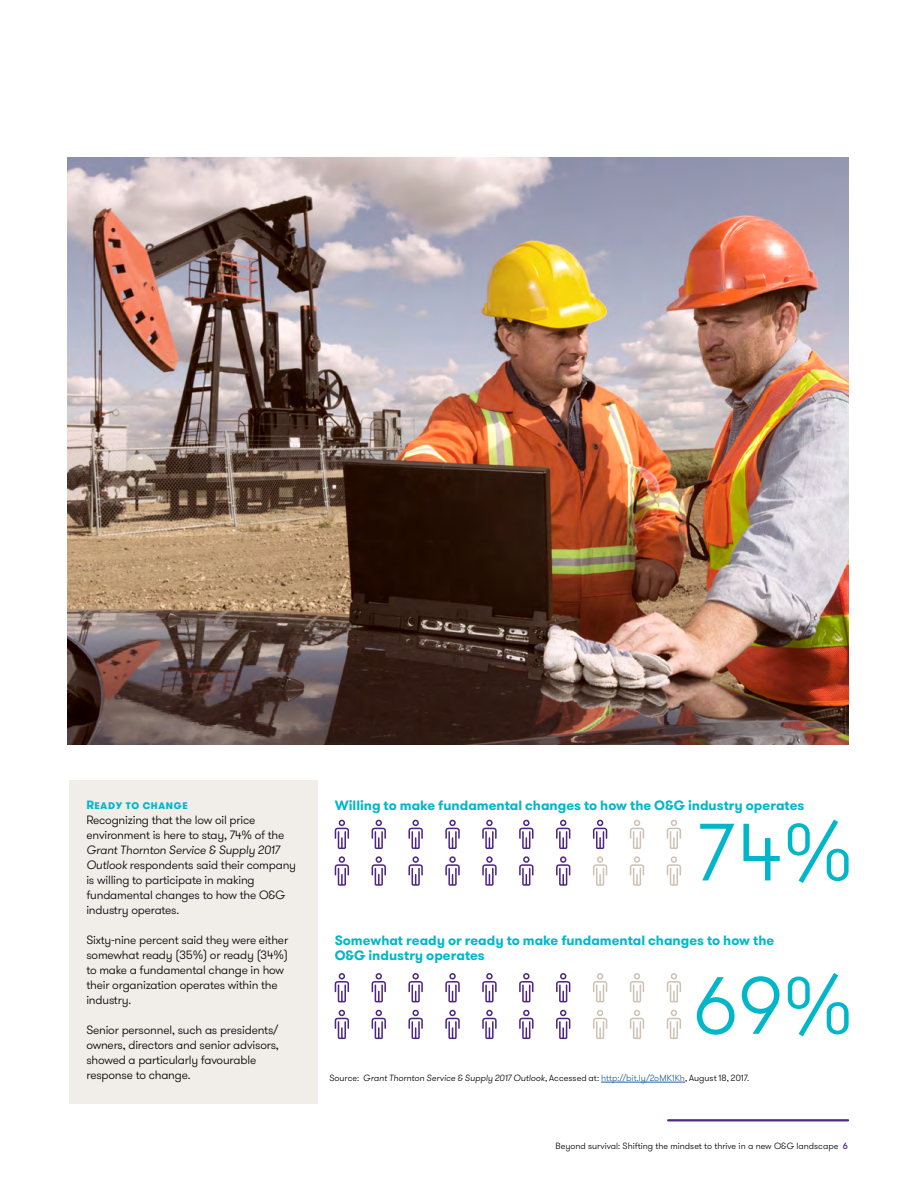
<style>
.page{position:relative;width:918px;height:1188px;background:#fff}
.page>*{position:absolute;margin:0;border:0;box-sizing:border-box;transform-origin:0 0}
.t1{font:300 81px "GT Walsheim Pro";color:#00b7c9}
.t2{font:700 13.5px/15px "GT Walsheim Pro";color:#00b7c9}
.t3{font:300 12px/15px "GT Walsheim Pro";letter-spacing:-.015em;color:#000}
.t4{font:700 12px "GT Walsheim Pro";color:#00b7c9}
.t5{font:italic 300 9px "GT Walsheim Pro";color:#000}
.t6{font:300 9px "GT Walsheim Pro";color:#000}
.s1{font-style:italic}
.s2{font-style:normal}
.s3{font-style:normal;color:#215e9e}
.s4{font-weight:500;color:#4f2683}
</style>
<div class="page">
<hr style="left:668px;top:1119px;width:180px;height:2px;background:#4f2683">
<div style="left:69px;top:781px;width:248px;height:323px;background:#f1ede9"></div>
<img style="left:68px;top:158px;width:780px;height:587px">
<svg style="left:335px;top:820px;width:14px;height:29px"></svg>
<svg style="left:335px;top:856px;width:14px;height:30px"></svg>
<svg style="left:372px;top:820px;width:14px;height:29px"></svg>
<svg style="left:372px;top:856px;width:14px;height:30px"></svg>
<svg style="left:482px;top:820px;width:15px;height:29px"></svg>
<svg style="left:482px;top:856px;width:15px;height:30px"></svg>
<svg style="left:519px;top:820px;width:15px;height:29px"></svg>
<svg style="left:519px;top:856px;width:15px;height:30px"></svg>
<svg style="left:630px;top:820px;width:14px;height:29px"></svg>
<svg style="left:630px;top:856px;width:14px;height:30px"></svg>
<svg style="left:667px;top:820px;width:14px;height:29px"></svg>
<svg style="left:667px;top:856px;width:14px;height:30px"></svg>
<svg style="left:408px;top:820px;width:15px;height:29px"></svg>
<svg style="left:408px;top:856px;width:15px;height:30px"></svg>
<svg style="left:445px;top:820px;width:15px;height:29px"></svg>
<svg style="left:445px;top:856px;width:15px;height:30px"></svg>
<svg style="left:556px;top:820px;width:14px;height:29px"></svg>
<svg style="left:556px;top:856px;width:14px;height:30px"></svg>
<svg style="left:593px;top:820px;width:14px;height:29px"></svg>
<svg style="left:593px;top:856px;width:14px;height:30px"></svg>
<svg style="left:335px;top:973px;width:14px;height:29px"></svg>
<svg style="left:335px;top:1010px;width:14px;height:29px"></svg>
<svg style="left:372px;top:973px;width:14px;height:29px"></svg>
<svg style="left:372px;top:1010px;width:14px;height:29px"></svg>
<svg style="left:482px;top:973px;width:15px;height:29px"></svg>
<svg style="left:482px;top:1010px;width:15px;height:29px"></svg>
<svg style="left:519px;top:973px;width:15px;height:29px"></svg>
<svg style="left:519px;top:1010px;width:15px;height:29px"></svg>
<svg style="left:630px;top:973px;width:14px;height:29px"></svg>
<svg style="left:630px;top:1010px;width:14px;height:29px"></svg>
<svg style="left:667px;top:973px;width:14px;height:29px"></svg>
<svg style="left:667px;top:1010px;width:14px;height:29px"></svg>
<svg style="left:408px;top:973px;width:15px;height:29px"></svg>
<svg style="left:408px;top:1010px;width:15px;height:29px"></svg>
<svg style="left:445px;top:973px;width:15px;height:29px"></svg>
<svg style="left:445px;top:1010px;width:15px;height:29px"></svg>
<svg style="left:556px;top:973px;width:14px;height:29px"></svg>
<svg style="left:556px;top:1010px;width:14px;height:29px"></svg>
<svg style="left:593px;top:973px;width:14px;height:29px"></svg>
<svg style="left:593px;top:1010px;width:14px;height:29px"></svg>
<hr style="left:601px;top:1082px;width:84px;height:1px;background:#215e9e">
<p class="t4" style="left:86px;top:797px;width:103px">Ready to change</p>
<p class="t3" style="left:86px;top:813px;width:199px">Recognizing that the low oil price environment is here to stay, 74% of the</p>
<p class="t3" style="left:86px;top:843px;width:211px"><span class="s1">Grant Thornton Service &amp; Supply 2017<br>Outlook</span> respondents said their company is willing to participate in making fundamental changes to how the O&amp;G industry operates.</p>
<p class="t3" style="left:86px;top:933px;width:203px">Sixty-nine percent said they were either somewhat ready (35%) or ready (34%) to make a fundamental change in how their organization operates within the industry.</p>
<p class="t3" style="left:86px;top:1023px;width:194px">Senior personnel, such as presidents/ owners, directors and senior advisors, showed a particularly favourable response to change.</p>
<p class="t2" style="left:335px;top:798px;width:471px">Willing to make fundamental changes to how the O&amp;G industry operates</p>
<h1 class="t1" style="left:693px;top:801px;width:163px">74%</h1>
<p class="t2" style="left:335px;top:933px;width:441px">Somewhat ready or ready to make fundamental changes to how the<br>O&amp;G industry operates</p>
<h1 class="t1" style="left:693px;top:955px;width:163px">69%</h1>
<p class="t5" style="left:329px;top:1072px;width:421px"><span class="s2">Source:</span> Grant Thornton Service &amp; Supply 2017 Outlook<span class="s2">, Accessed at:</span> <span class="s3">http://bit.ly/2oMK1Kh</span><span class="s2">, August 18, 2017.</span></p>
<p class="t6" style="left:556px;top:1140px;width:294px">Beyond survival: Shifting the mindset to thrive in a new O&amp;G landscape <span class="s4">6</span></p>
</div>
